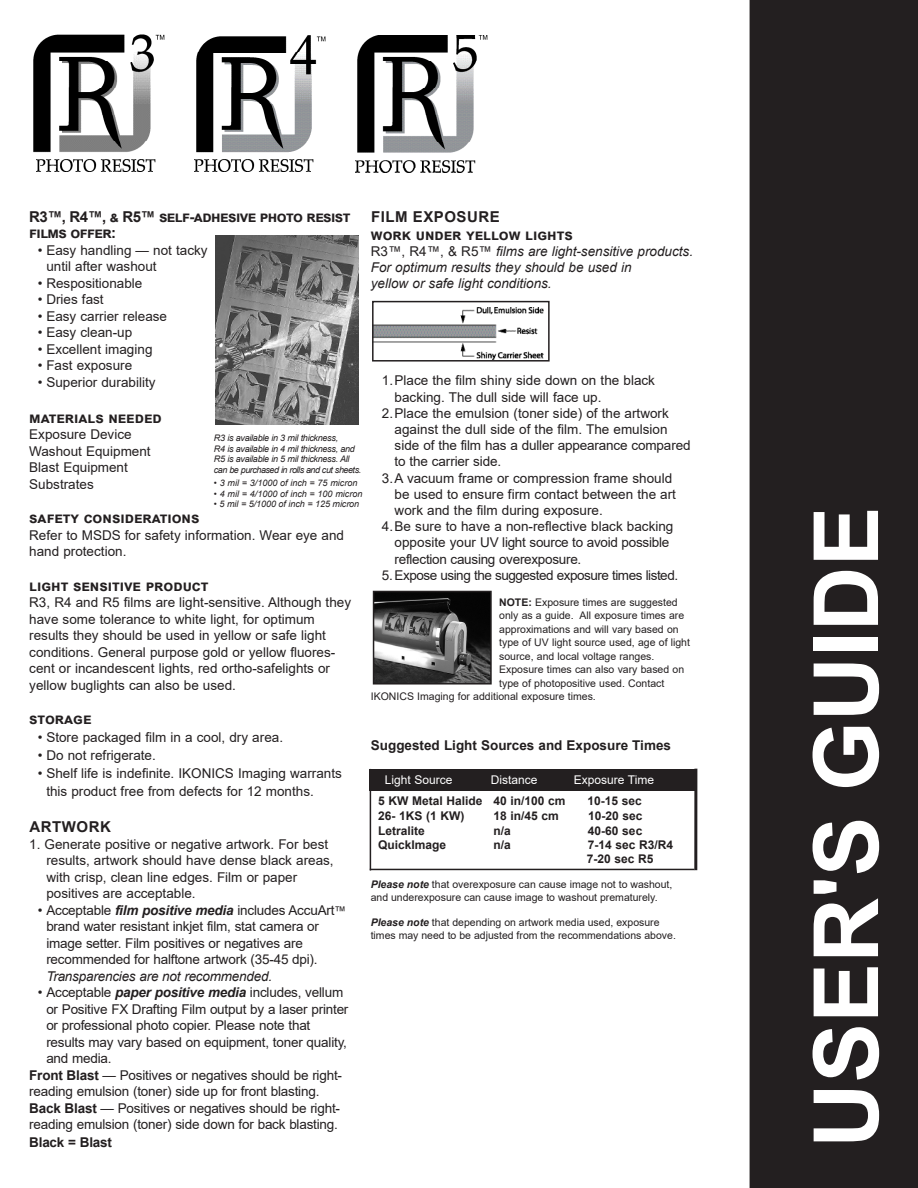
<style>
.page{position:relative;width:918px;height:1188px;background:#fff}
.page>*{position:absolute;margin:0;border:0;box-sizing:border-box;transform-origin:0 0}
.t1{font:700 90px "Arial";color:#fff}
.t2{font:700 15px "Arial";color:#231f20}
.t3{font:700 15px/16.5px "Arial";letter-spacing:-.035em;color:#231f20}
.t4{font:700 15px "Arial";letter-spacing:.035em;color:#231f20}
.bullet{font:13.5px/16.5px "Arial";color:#231f20}
.bullet-2{font:13.5px/16.2px "Arial";letter-spacing:-.02em;color:#231f20}
.bullet-3{font:italic 13.5px/16.2px "Arial";color:#231f20}
.t5{font:700 13.5px "Arial";color:#231f20}
.bullet-4{font:13.5px "Arial";letter-spacing:-.035em;color:#231f20}
.t6{font:700 12px "Arial";color:#231f20}
.t7{font:12px "Arial";color:#fff}
.t8{font:10.5px/12.6px "Arial";color:#231f20}
.t9{font:italic 9px/10.5px "Arial";letter-spacing:-.03em;color:#231f20}
.t10{font:italic 9px "Arial";color:#231f20}
.t11{font:italic 9px "Arial";letter-spacing:-.01em;color:#231f20}
.s1{font-weight:700;font-style:italic}
.s2{font-size:12px}
.s3{font-style:italic}
.s4{font-weight:700}
.s5{font-style:normal}
</style>
<div class="page">
<hr style="left:694px;top:769px;width:3px;height:101px;background:#231f20">
<div style="left:751px;top:0;width:167px;height:1188px;background:#231f20"></div>
<img style="left:376px;top:594px;width:113px;height:88px">
<div style="left:373px;top:591px;width:119px;height:94px;border:2px solid #231f20"></div>
<img style="left:215px;top:235px;width:144px;height:190px">
<img style="left:375px;top:308px;width:169px;height:51px">
<div style="left:372px;top:301px;width:178px;height:61px;border:2px solid #231f20"></div>
<div style="left:370px;top:769px;width:326px;height:21px;background:#231f20"></div>
<hr style="left:370px;top:769px;width:1px;height:101px;background:#231f20">
<hr style="left:370px;top:869px;width:325px;height:1px;background:#231f20">
<img style="left:33px;top:35px;width:131px;height:118px">
<img style="left:195px;top:35px;width:131px;height:137px">
<img style="left:37px;top:159px;width:119px;height:13px">
<img style="left:355px;top:35px;width:133px;height:138px">
<p class="t3" style="left:29px;top:208px;width:323px">R3™, R4™, &amp; R5™ self-adhesive photo resist films offer:</p>
<p class="bullet" style="left:46px;top:242px;width:163px;text-indent:-9px">• Easy handling — not tacky until after washout</p>
<p class="bullet" style="left:38px;top:275px;width:106px">• Respositionable</p>
<p class="bullet" style="left:38px;top:291px;width:67px">• Dries fast</p>
<p class="bullet" style="left:38px;top:308px;width:131px">• Easy carrier release</p>
<p class="bullet" style="left:38px;top:324px;width:96px">• Easy clean-up</p>
<p class="bullet" style="left:38px;top:341px;width:116px">• Excellent imaging</p>
<p class="bullet" style="left:38px;top:357px;width:96px">• Fast exposure</p>
<p class="bullet" style="left:38px;top:374px;width:119px">• Superior durability</p>
<p class="t2" style="left:29px;top:407px;width:134px">materials needed</p>
<p class="bullet" style="left:29px;top:426px;width:104px">Exposure Device</p>
<p class="bullet" style="left:29px;top:443px;width:123px">Washout Equipment</p>
<p class="bullet" style="left:29px;top:459px;width:100px">Blast Equipment</p>
<p class="bullet" style="left:29px;top:476px;width:66px">Substrates</p>
<p class="t2" style="left:29px;top:507px;width:172px">safety considerations</p>
<p class="bullet" style="left:29px;top:527px;width:316px">Refer to MSDS for safety information. Wear eye and hand protection.</p>
<p class="t2" style="left:29px;top:575px;width:181px">light sensitive product</p>
<p class="bullet" style="left:29px;top:594px;width:323px">R3, R4 and R5 films are light-sensitive. Although they have some tolerance to white light, for optimum results they should be used in yellow or safe light conditions. General purpose gold or yellow fluores&shy;cent or incandescent lights, red ortho-safelights or yellow buglights can also be used.</p>
<p class="t2" style="left:29px;top:708px;width:64px">storage</p>
<p class="bullet" style="left:38px;top:729px;width:247px">• Store packaged film in a cool, dry area.</p>
<p class="bullet" style="left:38px;top:747px;width:120px">• Do not refrigerate.</p>
<p class="bullet" style="left:46px;top:764px;width:297px;line-height:18px;text-indent:-9px">• Shelf life is indefinite. IKONICS Imaging warrants this product free from defects for 12 months.</p>
<p class="t4" style="left:30px;top:816px;width:83px">ARTWORK</p>
<p class="bullet" style="left:46px;top:836px;width:289px;text-indent:-17px">1. Generate positive or negative artwork. For best results, artwork should have dense black areas, with crisp, clean line edges. Film or paper</p>
<p class="bullet" style="left:46px;top:885px;width:151px">positives are acceptable.</p>
<p class="bullet" style="left:46px;top:902px;width:301px;text-indent:-9px">• Acceptable <span class="s1">film positive media</span> includes AccuArt<span class="s2">™ </span>brand water resistant inkjet film, stat camera or image setter. Film positives or negatives are recommended for halftone artwork (35-45 dpi).<br><span class="s3">Transparencies are not recommended.</span></p>
<p class="bullet" style="left:46px;top:984px;width:304px;text-indent:-9px">• Acceptable <span class="s1">paper positive media</span> includes, vellum or Positive FX Drafting Film output by a laser printer or professional photo copier. Please note that results may vary based on equipment, toner quality, and media.</p>
<p class="bullet" style="left:29px;top:1067px;width:314px"><span class="s4">Front Blast</span> — Positives or negatives should be right&shy;reading emulsion (toner) side up for front blasting.</p>
<p class="bullet" style="left:29px;top:1100px;width:312px"><span class="s4">Back Blast</span> — Positives or negatives should be right&shy;reading emulsion (toner) side down for back blasting.</p>
<p class="t5" style="left:29px;top:1133px;width:84px">Black = Blast</p>
<p class="t9" style="left:214px;top:433px;width:126px">R3 is available in 3 mil thickness,</p>
<p class="t9" style="left:214px;top:444px;width:149px">R4 is available in 4 mil thickness, and<br>R5 is available in 5 mil thickness. All can be purchased in rolls and cut sheets.</p>
<p class="t10" style="left:214px;top:477px;width:145px">• 3 mil = 3/1000 of inch = 75 micron</p>
<p class="t10" style="left:214px;top:488px;width:150px">• 4 mil = 4/1000 of inch = 100 micron</p>
<p class="t11" style="left:214px;top:498px;width:147px">• 5 mil = 5/1000 of inch = 125 micron</p>
<p class="t4" style="left:371px;top:206px;width:130px">FILM EXPOSURE</p>
<p class="t2" style="left:371px;top:224px;width:204px">work under yellow lights</p>
<p class="bullet-3" style="left:371px;top:243px;width:324px"><span class="s5">R3™, R4™, &amp; R5™</span> films are light-sensitive products.<br>For optimum results they should be used in<br>yellow or safe light conditions.</p>
<p class="bullet" style="left:395px;top:373px;width:262px;text-indent:-13px">1.Place the film shiny side down on the black backing. The dull side will face up.</p>
<p class="bullet" style="left:395px;top:405px;width:297px;text-indent:-13px">2.Place the emulsion (toner side) of the artwork against the dull side of the film. The emulsion side of the film has a duller appearance compared to the carrier side.</p>
<p class="bullet" style="left:395px;top:470px;width:283px;text-indent:-13px">3.A vacuum frame or compression frame should be used to ensure firm contact between the art work and the film during exposure.</p>
<p class="bullet-2" style="left:395px;top:518px;width:280px;text-indent:-13px">4.Be sure to have a non-reflective black backing opposite your UV light source to avoid possible reflection causing overexposure.</p>
<p class="bullet-4" style="left:382px;top:566px;width:298px">5. Expose using the suggested exposure times listed.</p>
<p class="t8" style="left:499px;top:596px;width:180px"><span class="s4">NOTE:</span> Exposure times are suggested</p>
<p class="t8" style="left:499px;top:609px;width:187px">only as a guide. All exposure times are</p>
<p class="t8" style="left:499px;top:623px;width:181px">approximations and will vary based on</p>
<p class="t8" style="left:499px;top:636px;width:192px">type of UV light source used, age of light</p>
<p class="t8" style="left:499px;top:650px;width:157px">source, and local voltage ranges.</p>
<p class="t8" style="left:499px;top:663px;width:187px">Exposure times can also vary based on</p>
<p class="t8" style="left:499px;top:677px;width:167px">type of photopositive used. Contact</p>
<p class="t8" style="left:371px;top:690px;width:226px">IKONICS Imaging for additional exposure times.</p>
<p class="t5" style="left:371px;top:736px;width:302px">Suggested Light Sources and Exposure Times</p>
<p class="t7" style="left:385px;top:771px;width:69px">Light Source</p>
<p class="t7" style="left:491px;top:771px;width:48px">Distance</p>
<p class="t7" style="left:574px;top:771px;width:82px">Exposure Time</p>
<p class="t6" style="left:378px;top:792px;width:189px">5 KW Metal Halide 40 in/100 cm</p>
<p class="t6" style="left:588px;top:792px;width:56px">10-15 sec</p>
<p class="t6" style="left:378px;top:807px;width:88px">26- 1KS (1 KW)</p>
<p class="t6" style="left:494px;top:807px;width:67px">18 in/45 cm</p>
<p class="t6" style="left:588px;top:807px;width:56px">10-20 sec</p>
<p class="t6" style="left:378px;top:822px;width:48px">Letralite</p>
<p class="t6" style="left:494px;top:822px;width:19px">n/a</p>
<p class="t6" style="left:588px;top:822px;width:56px">40-60 sec</p>
<p class="t6" style="left:378px;top:836px;width:70px">QuickImage</p>
<p class="t6" style="left:494px;top:836px;width:19px">n/a</p>
<p class="t6" style="left:588px;top:836px;width:87px">7-14 sec R3/R4</p>
<p class="t6" style="left:587px;top:851px;width:68px">7-20 sec R5</p>
<p class="t8" style="left:371px;top:878px;width:303px"><span class="s1">Please note</span> that overexposure can cause image not to washout, and underexposure can cause image to washout prematurely.</p>
<p class="t8" style="left:371px;top:916px;width:307px"><span class="s1">Please note</span> that depending on artwork media used, exposure times may need to be adjusted from the recommendations above.</p>
<p class="t1" style="left:783px;top:1148px;width:643px;rotate:-90deg">USER'S GUIDE</p>
</div>
